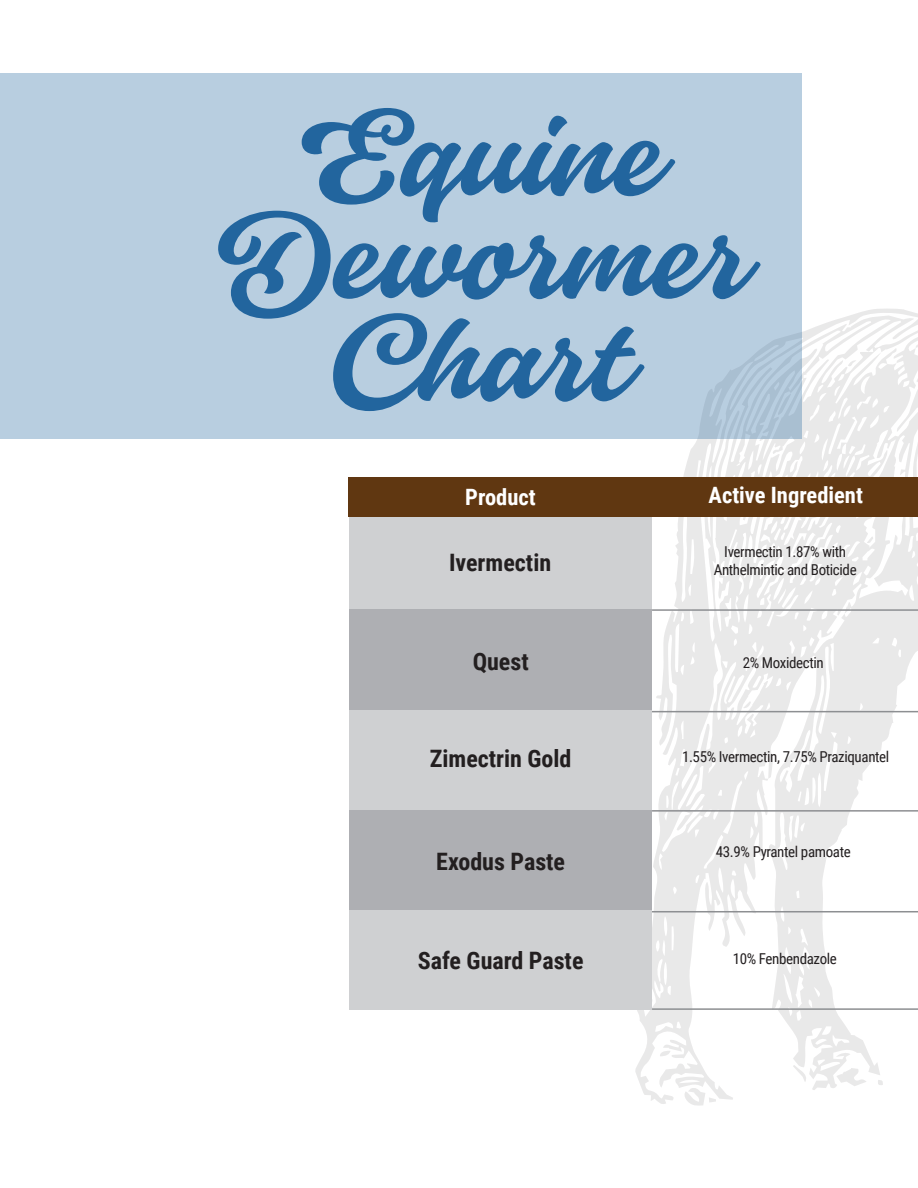
<style>
.page{position:relative;width:918px;height:1188px;background:#fff}
.page>*{position:absolute;margin:0;border:0;box-sizing:border-box;transform-origin:0 0}
.t1{font:129px/102.6px "Monteria";color:#22659e;text-align:center}
.t2{font:700 24px "Roboto Condensed";color:#231f20}
.t3{font:700 22.5px "Roboto Condensed";color:#fff}
.t4{font:15px/18px "Roboto Condensed";letter-spacing:-.025em;color:#231f20;text-align:center}
</style>
<div class="page">
<svg style="left:634px;top:309px;width:284px;height:797px;fill:#eee"></svg>
<div style="left:349px;top:516px;width:303px;height:94px;background:#cfd0d2"></div>
<div style="left:349px;top:609px;width:303px;height:102px;background:#aeafb3"></div>
<div style="left:349px;top:810px;width:303px;height:101px;background:#aeafb3"></div>
<div style="left:0;top:73px;width:802px;height:365px;background:#b8cee0"></div>
<div style="left:349px;top:477px;width:569px;height:40px;background:#603711"></div>
<hr style="left:652px;top:609px;width:266px;height:2px;background:#8d8f92">
<hr style="left:652px;top:810px;width:266px;height:2px;background:#8d8f92">
<hr style="left:652px;top:911px;width:266px;height:1px;background:#8d8f92">
<hr style="left:652px;top:1008px;width:266px;height:2px;background:#8d8f92">
<hr style="left:651px;top:711px;width:267px;height:1px;background:#8d8f92">
<div style="left:349px;top:711px;width:303px;height:99px;background:#cfd0d2"></div>
<div style="left:349px;top:911px;width:303px;height:99px;background:#cfd0d2"></div>
<p class="t1" style="left:213px;top:112px;width:533px">Equine<br>Dewormer<br>Chart</p>
<p class="t3" style="left:465px;top:482px;width:72px">Product</p>
<p class="t3" style="left:709px;top:480px;width:156px">Active Ingredient</p>
<p class="t2" style="left:449px;top:546px;width:104px">Ivermectin</p>
<p class="t2" style="left:473px;top:644px;width:58px">Quest</p>
<p class="t2" style="left:430px;top:742px;width:143px">Zimectrin Gold</p>
<p class="t2" style="left:436px;top:845px;width:130px">Exodus Paste</p>
<p class="t2" style="left:418px;top:944px;width:167px">Safe Guard Paste</p>
<p class="t4" style="left:714px;top:542px;width:144px">Ivermectin 1.87% with<br>Anthelmintic and Boticide</p>
<p class="t4" style="left:743px;top:653px;width:83px">2% Moxidectin</p>
<p class="t4" style="left:682px;top:748px;width:209px">1.55% Ivermectin, 7.75% Praziquantel</p>
<p class="t4" style="left:716px;top:842px;width:136px">43.9% Pyrantel pamoate</p>
<p class="t4" style="left:733px;top:949px;width:106px">10% Fenbendazole</p>
</div>
